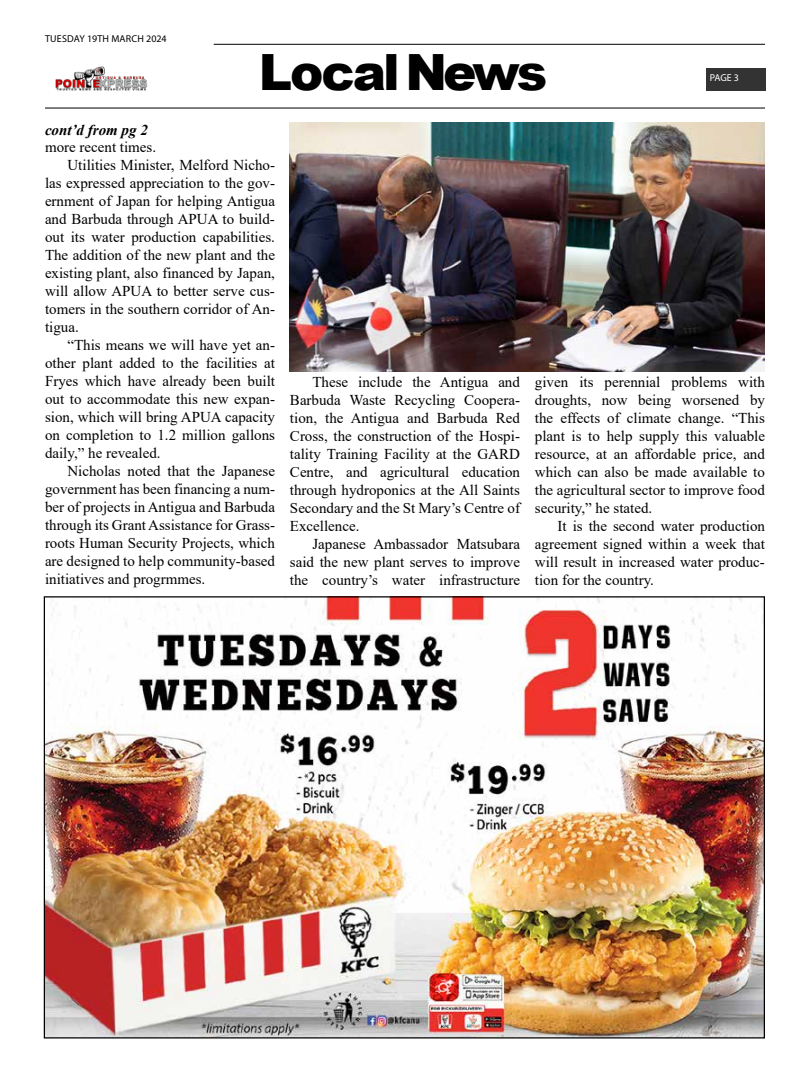
<style>
.page{position:relative;width:810px;height:1080px;background:#fff}
.page>*{position:absolute;margin:0;border:0;box-sizing:border-box;transform-origin:0 0}
.t1{font:900 50px "Arial";letter-spacing:-.06em;color:#000}
.t2{font:15px/18px "Times New Roman";color:#000;text-align:justify}
.t3{font:italic 700 15px "Times New Roman";color:#000}
.t4{font:10px "Myriad Pro";letter-spacing:.015em;color:#000}
.t5{font:10px "Myriad Pro";color:#fff}
</style>
<div class="page">
<hr style="left:45px;top:107px;width:720px;height:2px;background:#333">
<hr style="left:214px;top:44px;width:551px;height:1px;background:#333">
<div style="left:706px;top:68px;width:60px;height:23px;background:#333"></div>
<img style="left:55px;top:66px;width:93px;height:25px">
<img style="left:46px;top:598px;width:717px;height:439px">
<img style="left:290px;top:123px;width:475px;height:248px">
<p class="t4" style="left:45px;top:33px;width:123px">TUESDAY 19TH MARCH 2024</p>
<p class="t3" style="left:45px;top:120px;width:104px">cont’d from pg 2</p>
<h1 class="t1" style="left:259px;top:36px;width:290px">Local News</h1>
<p class="t5" style="left:710px;top:72px;width:31px">PAGE 3</p>
<p class="t2" style="left:45px;top:137px;width:113px">more recent times.</p>
<p class="t2" style="left:68px;top:155px;width:209px">Utilities Minister, Melford Nicho-</p>
<p class="t2" style="left:45px;top:173px;width:232px">las expressed appreciation to the gov-</p>
<p class="t2" style="left:45px;top:191px;width:232px">ernment of Japan for helping Antigua</p>
<p class="t2" style="left:45px;top:209px;width:231px">and Barbuda through APUA to build-</p>
<p class="t2" style="left:45px;top:227px;width:232px">out its water production capabilities.</p>
<p class="t2" style="left:45px;top:245px;width:232px">The addition of the new plant and the</p>
<p class="t2" style="left:45px;top:263px;width:232px">existing plant, also financed by Japan,</p>
<p class="t2" style="left:45px;top:281px;width:231px">will allow APUA to better serve cus-</p>
<p class="t2" style="left:45px;top:299px;width:232px">tomers in the southern corridor of An-</p>
<p class="t2" style="left:45px;top:317px;width:35px">tigua.</p>
<p class="t2" style="left:68px;top:335px;width:209px">“This means we will have yet an-</p>
<p class="t2" style="left:45px;top:353px;width:232px">other plant added to the facilities at</p>
<p class="t2" style="left:45px;top:371px;width:232px">Fryes which have already been built</p>
<p class="t2" style="left:45px;top:389px;width:232px">out to accommodate this new expan-</p>
<p class="t2" style="left:45px;top:407px;width:232px">sion, which will bring APUA capacity</p>
<p class="t2" style="left:45px;top:425px;width:232px">on completion to 1.2 million gallons</p>
<p class="t2" style="left:45px;top:443px;width:117px">daily,” he revealed.</p>
<p class="t2" style="left:68px;top:461px;width:209px">Nicholas noted that the Japanese</p>
<p class="t2" style="left:45px;top:479px;width:232px">government has been financing a num-</p>
<p class="t2" style="left:45px;top:497px;width:232px">ber of projects in Antigua and Barbuda</p>
<p class="t2" style="left:45px;top:515px;width:231px">through its Grant Assistance for Grass-</p>
<p class="t2" style="left:45px;top:533px;width:231px">roots Human Security Projects, which</p>
<p class="t2" style="left:45px;top:551px;width:232px">are designed to help community-based</p>
<p class="t2" style="left:45px;top:569px;width:162px">initiatives and progrmmes.</p>
<p class="t2" style="left:290px;top:373px;width:232px;text-indent:22px">These include the Antigua and Barbuda Waste Recycling Coopera&shy;tion, the Antigua and Barbuda Red Cross, the construction of the Hospi&shy;tality Training Facility at the GARD Centre, and agricultural education through hydroponics at the All Saints Secondary and the St Mary’s Centre of Excellence.</p>
<p class="t2" style="left:290px;top:535px;width:232px;text-indent:22px">Japanese Ambassador Matsubara said the new plant serves to improve the country’s water infrastructure</p>
<p class="t2" style="left:535px;top:373px;width:232px">given its perennial problems with droughts, now being worsened by the effects of climate change. “This plant is to help supply this valuable resource, at an affordable price, and which can also be made available to the agricultural sector to improve food security,” he stated.</p>
<p class="t2" style="left:535px;top:517px;width:232px;text-indent:22px">It is the second water production agreement signed within a week that will result in increased water produc&shy;tion for the country.</p>
</div>
